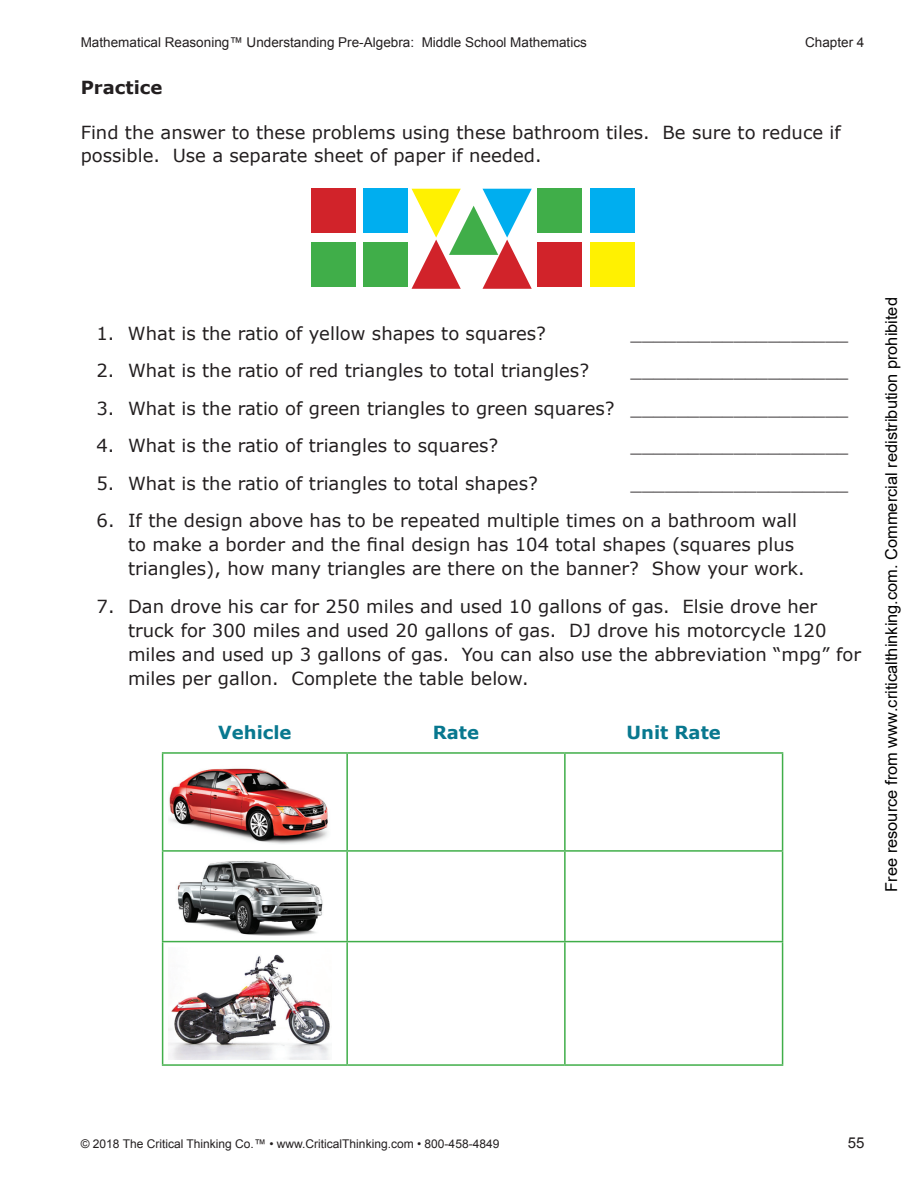
<style>
.page{position:relative;width:918px;height:1189px;background:#fff}
.page>*{position:absolute;margin:0;border:0;box-sizing:border-box;transform-origin:0 0}
.t1{font:18px/24px "Verdana";color:#231f20}
.t2{font:700 18px "Verdana";color:#08788f}
.t3{font:700 18px "Verdana";color:#231f20}
.t4{font:16.35px "Arial";color:#000}
.t5{font:15px "Arial";color:#231f20}
.t6{font:13.5px "Arial";color:#231f20}
.t7{font:12px "Arial";color:#231f20}
</style>
<div class="page">
<div style="left:310px;top:188px;width:45px;height:44px;background:#d1232a"></div>
<div style="left:537px;top:188px;width:44px;height:44px;background:#40ae49"></div>
<div style="left:310px;top:242px;width:45px;height:45px;background:#40ae49"></div>
<div style="left:537px;top:242px;width:44px;height:45px;background:#d1232a"></div>
<div style="left:363px;top:188px;width:44px;height:44px;background:#00aeef"></div>
<div style="left:589px;top:188px;width:45px;height:44px;background:#00aeef"></div>
<div style="left:363px;top:242px;width:44px;height:45px;background:#40ae49"></div>
<div style="left:589px;top:242px;width:45px;height:45px;background:#fff101"></div>
<svg style="left:411px;top:189px;width:120px;height:100px"></svg>
<hr style="left:162px;top:752px;width:185px;height:1px;background:#40ae49">
<hr style="left:162px;top:753px;width:1px;height:96px;background:#40ae49">
<hr style="left:347px;top:752px;width:217px;height:1px;background:#40ae49">
<hr style="left:346px;top:753px;width:2px;height:96px;background:#40ae49">
<hr style="left:564px;top:752px;width:218px;height:1px;background:#40ae49">
<hr style="left:564px;top:753px;width:1px;height:96px;background:#40ae49">
<hr style="left:781px;top:753px;width:1px;height:96px;background:#40ae49">
<hr style="left:162px;top:849px;width:185px;height:2px;background:#40ae49">
<hr style="left:162px;top:851px;width:1px;height:89px;background:#40ae49">
<hr style="left:347px;top:849px;width:217px;height:2px;background:#40ae49">
<hr style="left:346px;top:851px;width:2px;height:89px;background:#40ae49">
<hr style="left:564px;top:849px;width:218px;height:2px;background:#40ae49">
<hr style="left:564px;top:851px;width:1px;height:89px;background:#40ae49">
<hr style="left:781px;top:851px;width:1px;height:89px;background:#40ae49">
<hr style="left:162px;top:940px;width:185px;height:2px;background:#40ae49">
<hr style="left:162px;top:942px;width:1px;height:121px;background:#40ae49">
<hr style="left:347px;top:940px;width:217px;height:2px;background:#40ae49">
<hr style="left:346px;top:942px;width:2px;height:121px;background:#40ae49">
<hr style="left:564px;top:940px;width:218px;height:2px;background:#40ae49">
<hr style="left:564px;top:942px;width:1px;height:121px;background:#40ae49">
<hr style="left:781px;top:942px;width:1px;height:121px;background:#40ae49">
<hr style="left:162px;top:1063px;width:185px;height:2px;background:#40ae49">
<hr style="left:347px;top:1063px;width:217px;height:2px;background:#40ae49">
<hr style="left:564px;top:1063px;width:218px;height:2px;background:#40ae49">
<img style="left:169px;top:768px;width:159px;height:76px">
<img style="left:177px;top:861px;width:146px;height:74px">
<img style="left:168px;top:954px;width:162px;height:104px">
<p class="t6" style="left:81px;top:33px;width:507px">Mathematical Reasoning™ Understanding Pre-Algebra: Middle School Mathematics</p>
<p class="t6" style="left:804px;top:33px;width:61px">Chapter 4</p>
<p class="t3" style="left:81px;top:75px;width:83px">Practice</p>
<p class="t1" style="left:81px;top:121px;width:761px;line-height:22.5px">Find the answer to these problems using these bathroom tiles. Be sure to reduce if possible. Use a separate sheet of paper if needed.</p>
<p class="t1" style="left:96px;top:321px;width:451px">1. What is the ratio of yellow shapes to squares?</p>
<p class="t1" style="left:630px;top:321px;width:219px">___________________</p>
<p class="t1" style="left:96px;top:358px;width:494px">2. What is the ratio of red triangles to total triangles?</p>
<p class="t1" style="left:630px;top:358px;width:219px">___________________</p>
<p class="t1" style="left:96px;top:396px;width:753px">3. What is the ratio of green triangles to green squares? ___________________</p>
<p class="t1" style="left:96px;top:433px;width:403px">4. What is the ratio of triangles to squares?</p>
<p class="t1" style="left:630px;top:433px;width:219px">___________________</p>
<p class="t1" style="left:96px;top:471px;width:442px">5. What is the ratio of triangles to total shapes?</p>
<p class="t1" style="left:630px;top:471px;width:219px">___________________</p>
<p class="t1" style="left:128px;top:508px;width:678px;text-indent:-31px">6. If the design above has to be repeated multiple times on a bathroom wall to make a border and the final design has 104 total shapes (squares plus triangles), how many triangles are there on the banner? Show your work.</p>
<p class="t1" style="left:128px;top:594px;width:734px;text-indent:-32px">7. Dan drove his car for 250 miles and used 10 gallons of gas. Elsie drove her truck for 300 miles and used 20 gallons of gas. DJ drove his motorcycle 120 miles and used up 3 gallons of gas. You can also use the abbreviation “mpg” for miles per gallon. Complete the table below.</p>
<p class="t2" style="left:218px;top:719px;width:75px">Vehicle</p>
<p class="t2" style="left:432px;top:719px;width:48px">Rate</p>
<p class="t2" style="left:626px;top:719px;width:96px">Unit Rate</p>
<p class="t4" style="left:879px;top:891px;width:595px;rotate:-90deg">Free resource from www.criticalthinking.com. Commercial redistribution prohibited</p>
<p class="t7" style="left:81px;top:1135px;width:420px">© 2018 The Critical Thinking Co.™ • www.CriticalThinking.com • 800-458-4849</p>
<p class="t5" style="left:847px;top:1132px;width:18px">55</p>
</div>
